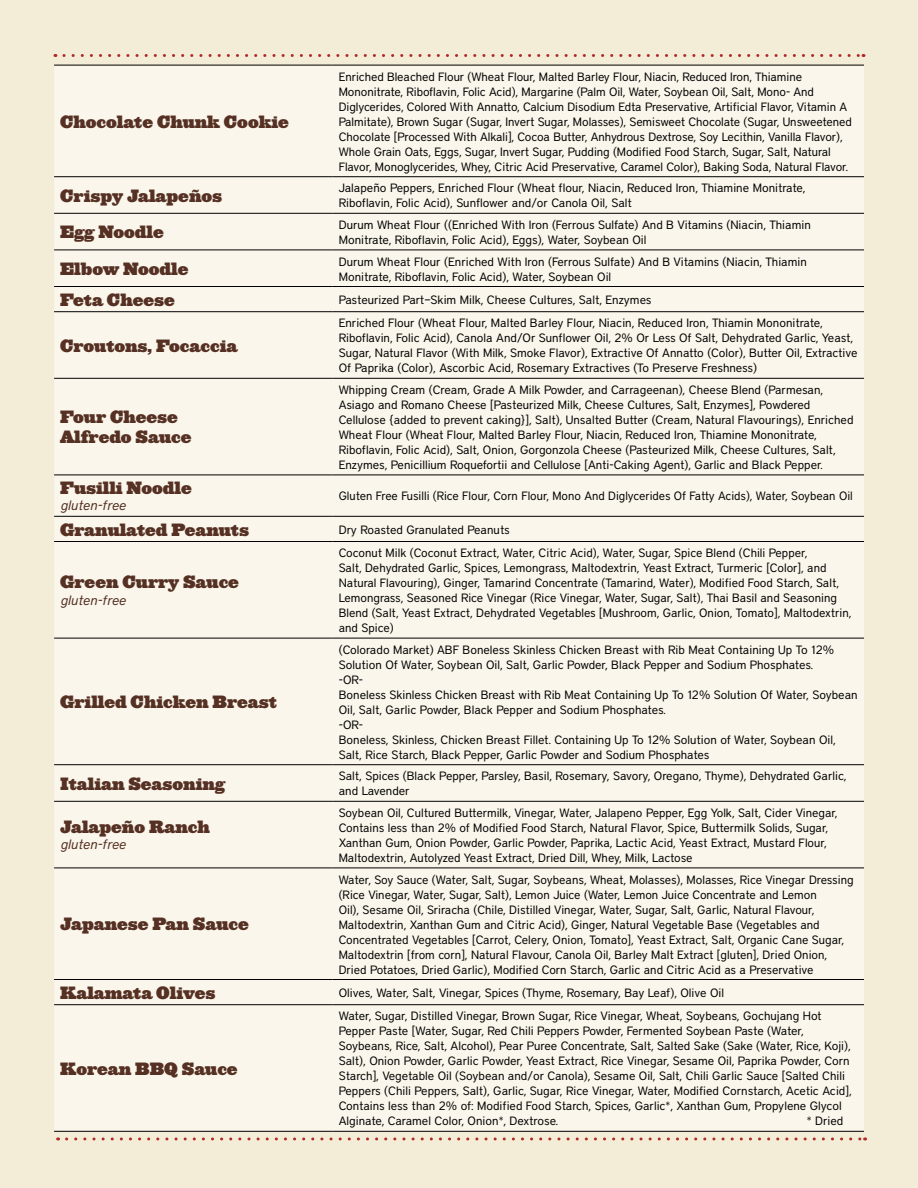
<style>
.page{position:relative;width:918px;height:1188px;background:#f3ecd6}
.page>*{position:absolute;margin:0;border:0;box-sizing:border-box;transform-origin:0 0}
.t1{font:900 16.5px/19.8px "Ziggurat";color:#553023}
.t2{font:italic 13.5px "District";color:#553023}
.t3{font:12px/15px "District";color:#000}
</style>
<div class="page">
<svg style="left:64px;top:54px;width:800px;height:3px"></svg>
<div style="left:54px;top:66px;width:810px;height:1065px;background:#faf6eb"></div>
<hr style="left:54px;top:65px;width:279px;height:1px;background:#000">
<hr style="left:333px;top:65px;width:531px;height:1px;background:#000">
<hr style="left:54px;top:176px;width:279px;height:1px;background:#000">
<hr style="left:333px;top:176px;width:531px;height:1px;background:#000">
<hr style="left:54px;top:213px;width:279px;height:1px;background:#000">
<hr style="left:333px;top:213px;width:531px;height:1px;background:#000">
<hr style="left:54px;top:250px;width:279px;height:1px;background:#000">
<hr style="left:333px;top:250px;width:531px;height:1px;background:#000">
<hr style="left:54px;top:286px;width:279px;height:1px;background:#000">
<hr style="left:333px;top:286px;width:531px;height:1px;background:#000">
<hr style="left:54px;top:311px;width:279px;height:1px;background:#000">
<hr style="left:333px;top:311px;width:531px;height:1px;background:#000">
<hr style="left:54px;top:378px;width:279px;height:1px;background:#000">
<hr style="left:333px;top:378px;width:531px;height:1px;background:#000">
<hr style="left:54px;top:475px;width:279px;height:1px;background:#000">
<hr style="left:333px;top:475px;width:531px;height:1px;background:#000">
<hr style="left:54px;top:516px;width:279px;height:1px;background:#000">
<hr style="left:333px;top:516px;width:531px;height:1px;background:#000">
<hr style="left:54px;top:541px;width:279px;height:1px;background:#000">
<hr style="left:333px;top:541px;width:531px;height:1px;background:#000">
<hr style="left:54px;top:638px;width:279px;height:1px;background:#000">
<hr style="left:333px;top:638px;width:531px;height:1px;background:#000">
<hr style="left:54px;top:764px;width:279px;height:1px;background:#000">
<hr style="left:333px;top:764px;width:531px;height:1px;background:#000">
<hr style="left:54px;top:801px;width:279px;height:1px;background:#000">
<hr style="left:333px;top:801px;width:531px;height:1px;background:#000">
<hr style="left:54px;top:868px;width:279px;height:1px;background:#000">
<hr style="left:333px;top:868px;width:531px;height:1px;background:#000">
<hr style="left:54px;top:979px;width:279px;height:1px;background:#000">
<hr style="left:333px;top:979px;width:531px;height:1px;background:#000">
<hr style="left:54px;top:1004px;width:279px;height:1px;background:#000">
<hr style="left:333px;top:1004px;width:531px;height:1px;background:#000">
<hr style="left:54px;top:1131px;width:279px;height:1px;background:#000">
<hr style="left:333px;top:1131px;width:531px;height:1px;background:#000">
<svg style="left:67px;top:1137px;width:799px;height:3px"></svg>
<h1 class="t1" style="left:60px;top:110px;width:230px">Chocolate Chunk Cookie</h1>
<p class="t3" style="left:339px;top:69px;width:515px">Enriched Bleached Flour (Wheat Flour, Malted Barley Flour, Niacin, Reduced Iron, Thiamine Mononitrate, Riboflavin, Folic Acid), Margarine (Palm Oil, Water, Soybean Oil, Salt, Mono- And Diglycerides, Colored With Annatto, Calcium Disodium Edta Preservative, Artificial Flavor, Vitamin A Palmitate), Brown Sugar (Sugar, Invert Sugar, Molasses), Semisweet Chocolate (Sugar, Unsweetened Chocolate [Processed With Alkali], Cocoa Butter, Anhydrous Dextrose, Soy Lecithin, Vanilla Flavor), Whole Grain Oats, Eggs, Sugar, Invert Sugar, Pudding (Modified Food Starch, Sugar, Salt, Natural Flavor, Monoglycerides, Whey, Citric Acid Preservative, Caramel Color), Baking Soda, Natural Flavor.</p>
<h1 class="t1" style="left:60px;top:184px;width:164px">Crispy Jalapeños</h1>
<p class="t3" style="left:339px;top:180px;width:468px">Jalapeño Peppers, Enriched Flour (Wheat flour, Niacin, Reduced Iron, Thiamine Monitrate,<br>Riboflavin, Folic Acid), Sunflower and/or Canola Oil, Salt</p>
<h1 class="t1" style="left:60px;top:221px;width:105px">Egg Noodle</h1>
<p class="t3" style="left:339px;top:217px;width:474px">Durum Wheat Flour ((Enriched With Iron (Ferrous Sulfate) And B Vitamins (Niacin, Thiamin<br>Monitrate, Riboflavin, Folic Acid), Eggs), Water, Soybean Oil</p>
<h1 class="t1" style="left:60px;top:257px;width:130px">Elbow Noodle</h1>
<p class="t3" style="left:339px;top:254px;width:470px">Durum Wheat Flour (Enriched With Iron (Ferrous Sulfate) And B Vitamins (Niacin, Thiamin<br>Monitrate, Riboflavin, Folic Acid), Water, Soybean Oil</p>
<h1 class="t1" style="left:60px;top:288px;width:116px">Feta Cheese</h1>
<p class="t3" style="left:339px;top:292px;width:314px">Pasteurized Part–Skim Milk, Cheese Cultures, Salt, Enzymes</p>
<h1 class="t1" style="left:60px;top:334px;width:179px">Croutons, Focaccia</h1>
<p class="t3" style="left:339px;top:315px;width:520px">Enriched Flour (Wheat Flour, Malted Barley Flour, Niacin, Reduced Iron, Thiamin Mononitrate, Riboflavin, Folic Acid), Canola And/Or Sunflower Oil, 2% Or Less Of Salt, Dehydrated Garlic, Yeast, Sugar, Natural Flavor (With Milk, Smoke Flavor), Extractive Of Annatto (Color), Butter Oil, Extractive Of Paprika (Color), Ascorbic Acid, Rosemary Extractives (To Preserve Freshness)</p>
<h1 class="t1" style="left:60px;top:406px;width:133px">Four Cheese<br>Alfredo Sauce</h1>
<h1 class="t1" style="left:60px;top:477px;width:133px">Fusilli Noodle</h1>
<p class="t2" style="left:60px;top:498px;width:67px">gluten-free</p>
<p class="t3" style="left:339px;top:382px;width:516px">Whipping Cream (Cream, Grade A Milk Powder, and Carrageenan), Cheese Blend (Parmesan, Asiago and Romano Cheese [Pasteurized Milk, Cheese Cultures, Salt, Enzymes], Powdered Cellulose {added to prevent caking}], Salt), Unsalted Butter (Cream, Natural Flavourings), Enriched Wheat Flour (Wheat Flour, Malted Barley Flour, Niacin, Reduced Iron, Thiamine Mononitrate, Riboflavin, Folic Acid), Salt, Onion, Gorgonzola Cheese (Pasteurized Milk, Cheese Cultures, Salt, Enzymes, Penicillium Roquefortii and Cellulose [Anti-Caking Agent), Garlic and Black Pepper.</p>
<p class="t3" style="left:339px;top:489px;width:516px">Gluten Free Fusilli (Rice Flour, Corn Flour, Mono And Diglycerides Of Fatty Acids), Water, Soybean Oil</p>
<h1 class="t1" style="left:60px;top:518px;width:190px">Granulated Peanuts</h1>
<p class="t3" style="left:339px;top:522px;width:172px">Dry Roasted Granulated Peanuts</p>
<h1 class="t1" style="left:60px;top:571px;width:180px">Green Curry Sauce</h1>
<p class="t2" style="left:60px;top:592px;width:67px">gluten-free</p>
<p class="t3" style="left:339px;top:545px;width:514px">Coconut Milk (Coconut Extract, Water, Citric Acid), Water, Sugar, Spice Blend (Chili Pepper,<br>Salt, Dehydrated Garlic, Spices, Lemongrass, Maltodextrin, Yeast Extract, Turmeric [Color], and Natural Flavouring), Ginger, Tamarind Concentrate (Tamarind, Water), Modified Food Starch, Salt, Lemongrass, Seasoned Rice Vinegar (Rice Vinegar, Water, Sugar, Salt), Thai Basil and Seasoning Blend (Salt, Yeast Extract, Dehydrated Vegetables [Mushroom, Garlic, Onion, Tomato], Maltodextrin, and Spice)</p>
<h1 class="t1" style="left:60px;top:691px;width:218px">Grilled Chicken Breast</h1>
<p class="t3" style="left:339px;top:642px;width:520px">(Colorado Market) ABF Boneless Skinless Chicken Breast with Rib Meat Containing Up To 12% Solution Of Water, Soybean Oil, Salt, Garlic Powder, Black Pepper and Sodium Phosphates.<br>-OR-<br>Boneless Skinless Chicken Breast with Rib Meat Containing Up To 12% Solution Of Water, Soybean Oil, Salt, Garlic Powder, Black Pepper and Sodium Phosphates.<br>-OR-<br>Boneless, Skinless, Chicken Breast Fillet. Containing Up To 12% Solution of Water, Soybean Oil, Salt, Rice Starch, Black Pepper, Garlic Powder and Sodium Phosphates</p>
<h1 class="t1" style="left:60px;top:772px;width:166px">Italian Seasoning</h1>
<p class="t3" style="left:339px;top:768px;width:509px">Salt, Spices (Black Pepper, Parsley, Basil, Rosemary, Savory, Oregano, Thyme), Dehydrated Garlic, and Lavender</p>
<h1 class="t1" style="left:60px;top:816px;width:151px">Jalapeño Ranch</h1>
<p class="t2" style="left:60px;top:837px;width:67px">gluten-free</p>
<p class="t3" style="left:339px;top:805px;width:500px">Soybean Oil, Cultured Buttermilk, Vinegar, Water, Jalapeno Pepper, Egg Yolk, Salt, Cider Vinegar, Contains less than 2% of Modified Food Starch, Natural Flavor, Spice, Buttermilk Solids, Sugar, Xanthan Gum, Onion Powder, Garlic Powder, Paprika, Lactic Acid, Yeast Extract, Mustard Flour, Maltodextrin, Autolyzed Yeast Extract, Dried Dill, Whey, Milk, Lactose</p>
<h1 class="t1" style="left:60px;top:913px;width:190px">Japanese Pan Sauce</h1>
<p class="t3" style="left:339px;top:872px;width:516px">Water, Soy Sauce (Water, Salt, Sugar, Soybeans, Wheat, Molasses), Molasses, Rice Vinegar Dressing (Rice Vinegar, Water, Sugar, Salt), Lemon Juice (Water, Lemon Juice Concentrate and Lemon<br>Oil), Sesame Oil, Sriracha (Chile, Distilled Vinegar, Water, Sugar, Salt, Garlic, Natural Flavour, Maltodextrin, Xanthan Gum and Citric Acid), Ginger, Natural Vegetable Base (Vegetables and Concentrated Vegetables [Carrot, Celery, Onion, Tomato], Yeast Extract, Salt, Organic Cane Sugar, Maltodextrin [from corn], Natural Flavour, Canola Oil, Barley Malt Extract [gluten], Dried Onion, Dried Potatoes, Dried Garlic), Modified Corn Starch, Garlic and Citric Acid as a Preservative</p>
<h1 class="t1" style="left:60px;top:981px;width:157px">Kalamata Olives</h1>
<p class="t3" style="left:339px;top:985px;width:387px">Olives, Water, Salt, Vinegar, Spices (Thyme, Rosemary, Bay Leaf), Olive Oil</p>
<h1 class="t1" style="left:60px;top:1057px;width:179px">Korean BBQ Sauce</h1>
<p class="t3" style="left:339px;top:1008px;width:514px">Water, Sugar, Distilled Vinegar, Brown Sugar, Rice Vinegar, Wheat, Soybeans, Gochujang Hot Pepper Paste [Water, Sugar, Red Chili Peppers Powder, Fermented Soybean Paste (Water, Soybeans, Rice, Salt, Alcohol), Pear Puree Concentrate, Salt, Salted Sake (Sake (Water, Rice, Koji), Salt), Onion Powder, Garlic Powder, Yeast Extract, Rice Vinegar, Sesame Oil, Paprika Powder, Corn Starch], Vegetable Oil (Soybean and/or Canola), Sesame Oil, Salt, Chili Garlic Sauce [Salted Chili Peppers (Chili Peppers, Salt), Garlic, Sugar, Rice Vinegar, Water, Modified Cornstarch, Acetic Acid], Contains less than 2% of: Modified Food Starch, Spices, Garlic*, Xanthan Gum, Propylene Glycol Alginate, Caramel Color, Onion*, Dextrose.</p>
<p class="t3" style="left:807px;top:1113px;width:38px">* Dried</p>
</div>
